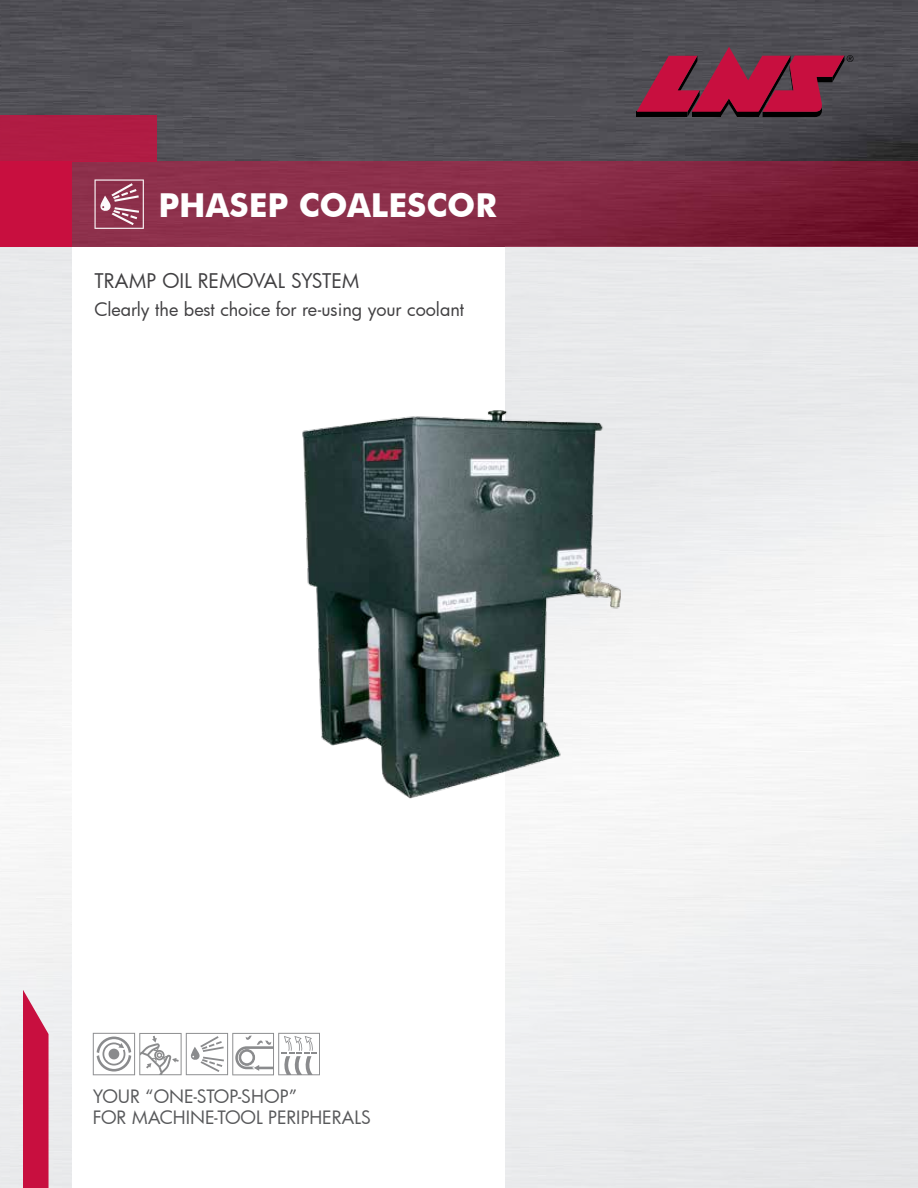
<style>
.page{position:relative;width:918px;height:1188px;background:#fff}
.page>*{position:absolute;margin:0;border:0;box-sizing:border-box;transform-origin:0 0}
.t1{font:700 33px "Futura BT";color:#fff}
.t2{font:19.8px "Futura";color:#414042}
.t3{font:18px/21.6px "Futura";color:#58595b}
.t4{font:18px "Futura";letter-spacing:-.005em;color:#414042}
</style>
<div class="page">
<svg style="left:93px;top:1033px;width:227px;height:42px"></svg>
<img style="left:0;top:0;width:918px;height:162px">
<svg style="left:637px;top:47px;width:216px;height:70px;background:#862540"></svg>
<div style="left:0;top:115px;width:157px;height:47px;background:#b01c44"></div>
<div style="left:0;top:162px;width:72px;height:85px;background:#c80f3f"></div>
<div style="left:72px;top:162px;width:846px;height:85px;background:linear-gradient(to right,#953854,#741730)"></div>
<svg style="left:23px;top:990px;width:26px;height:198px;background:#cc2b55"></svg>
<svg style="left:94px;top:179px;width:50px;height:50px;background:#a76075"></svg>
<img style="left:302px;top:410px;width:320px;height:388px">
<h1 class="t1" style="left:158px;top:185px;width:340px">PHASEP COALESCOR</h1>
<p class="t2" style="left:95px;top:267px;width:266px">TRAMP OIL REMOVAL SYSTEM</p>
<p class="t4" style="left:95px;top:297px;width:371px">Clearly the best choice for re-using your coolant</p>
<p class="t3" style="left:93px;top:1085px;width:280px">YOUR “ONE-STOP-SHOP”<br>FOR MACHINE-TOOL PERIPHERALS</p>
</div>
